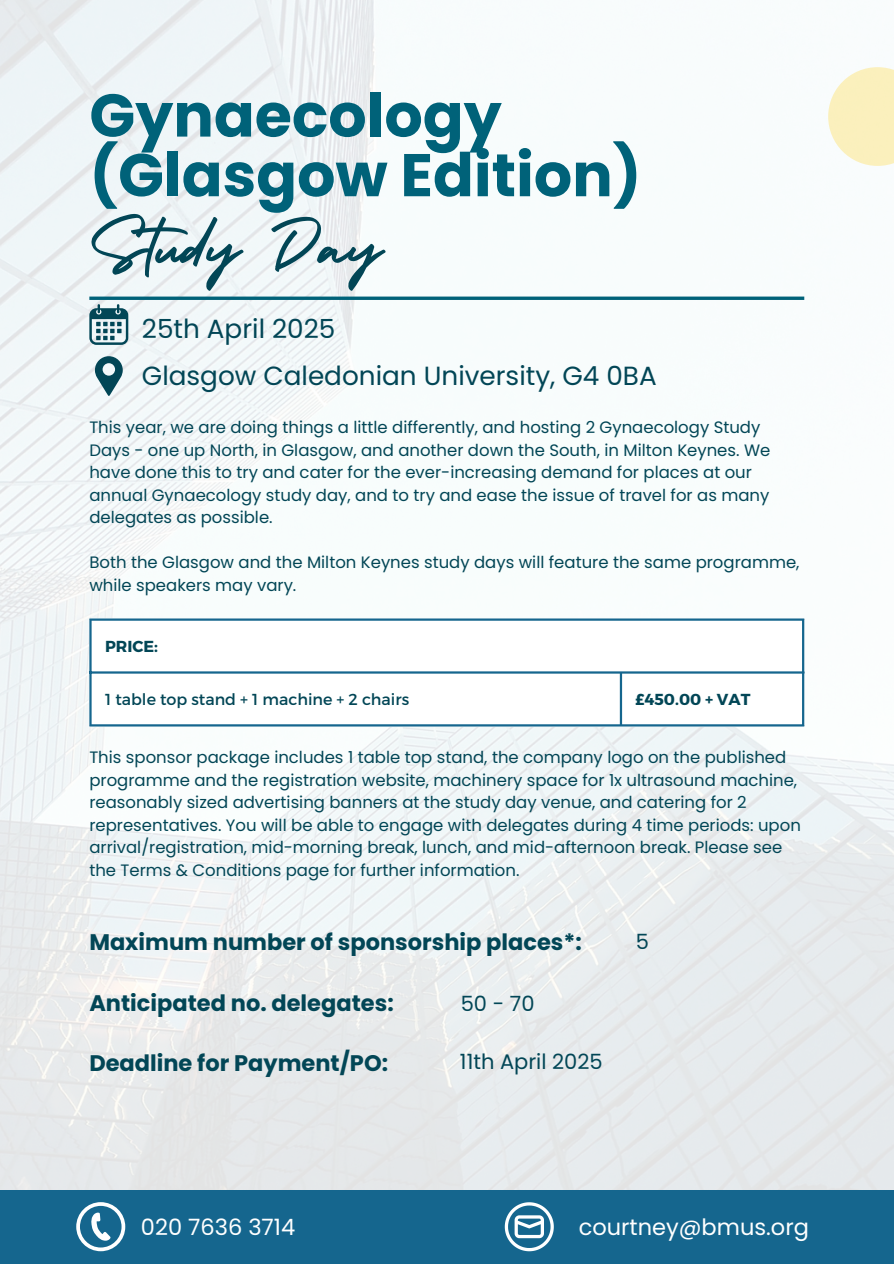
<style>
.page{position:relative;width:894px;height:1264px;background:#fff}
.page>*{position:absolute;margin:0;border:0;box-sizing:border-box;transform-origin:0 0}
.t1{font:73.95px "Holiday";color:#024656}
.t2{font:700 60.15px/59.7px "Poppins";color:#006279}
.t3{font:26.25px "Poppins";color:#024656}
.t4{font:700 22.5px "Poppins";color:#024656}
.t5{font:22.5px "Poppins";color:#fff}
.t6{font:21px "Poppins";color:#024656}
.t7{font:16.5px/22.5px "Poppins";color:#024656}
.t8{font:15.9px "Montserrat";color:#024656}
.t9{font:700 15.9px "Montserrat";color:#024656}
</style>
<div class="page">
<img style="left:0;top:0;width:893px;height:1189px">
<svg style="left:89px;top:296px;width:715px;height:4px;background:#25788c"></svg>
<svg style="left:827px;top:67px;width:66px;height:99px;fill:#fbf0bd"></svg>
<div style="left:0;top:1189px;width:893px;height:74px;background:#15668e"></div>
<svg style="left:76px;top:1202px;width:49px;height:49px"></svg>
<svg style="left:504px;top:1202px;width:49px;height:49px"></svg>
<svg style="left:89px;top:304px;width:39px;height:40px"></svg>
<svg style="left:95px;top:356px;width:28px;height:41px"></svg>
<div style="left:89px;top:618px;width:715px;height:108px;background:#fff"></div>
<hr style="left:89px;top:620px;width:3px;height:104px;background:#15668e">
<hr style="left:619px;top:673px;width:3px;height:51px;background:#15668e">
<hr style="left:801px;top:620px;width:3px;height:104px;background:#15668e">
<hr style="left:89px;top:618px;width:715px;height:2px;background:#15668e">
<hr style="left:89px;top:671px;width:715px;height:2px;background:#15668e">
<hr style="left:89px;top:724px;width:715px;height:2px;background:#15668e">
<p class="t2" style="left:89px;top:86px;width:553px">Gynaecology (Glasgow Edition)</p>
<p class="t1" style="left:89px;top:189px;width:295px">Study Day</p>
<h3 class="t3" style="left:142px;top:310px;width:195px">25th April 2025</h3>
<p class="t3" style="left:142px;top:357px;width:516px">Glasgow Caledonian University, G4 0BA</p>
<p class="t7" style="left:89px;top:416px;width:682px">This year, we are doing things a little differently, and hosting 2 Gynaecology Study Days - one up North, in Glasgow, and another down the South, in Milton Keynes. We have done this to try and cater for the ever-increasing demand for places at our annual Gynaecology study day, and to try and ease the issue of travel for as many delegates as possible.</p>
<p class="t7" style="left:89px;top:551px;width:711px">Both the Glasgow and the Milton Keynes study days will feature the same programme, while speakers may vary.</p>
<h3 class="t9" style="left:105px;top:636px;width:54px">PRICE:</h3>
<p class="t8" style="left:105px;top:689px;width:305px">1 table top stand + 1 machine + 2 chairs</p>
<p class="t9" style="left:635px;top:689px;width:116px">£450.00 + VAT</p>
<p class="t7" style="left:89px;top:746px;width:712px">This sponsor package includes 1 table top stand, the company logo on the published programme and the registration website, machinery space for 1x ultrasound machine, reasonably sized advertising banners at the study day venue, and catering for 2 representatives. You will be able to engage with delegates during 4 time periods: upon arrival/registration, mid-morning break, lunch, and mid-afternoon break. Please see the Terms &amp; Conditions page for further information.</p>
<p class="t4" style="left:89px;top:926px;width:494px">Maximum number of sponsorship places*:</p>
<p class="t4" style="left:89px;top:987px;width:306px">Anticipated no. delegates:</p>
<p class="t4" style="left:89px;top:1047px;width:300px">Deadline for Payment/PO:</p>
<p class="t6" style="left:460px;top:988px;width:75px">50 - 70</p>
<p class="t6" style="left:460px;top:1047px;width:144px">11th April 2025</p>
<p class="t6" style="left:635px;top:926px;width:15px">5</p>
<h2 class="t5" style="left:141px;top:1210px;width:156px">020 7636 3714</h2>
<h1 class="t5" style="left:578px;top:1210px;width:232px">courtney@bmus.org</h1>
</div>
